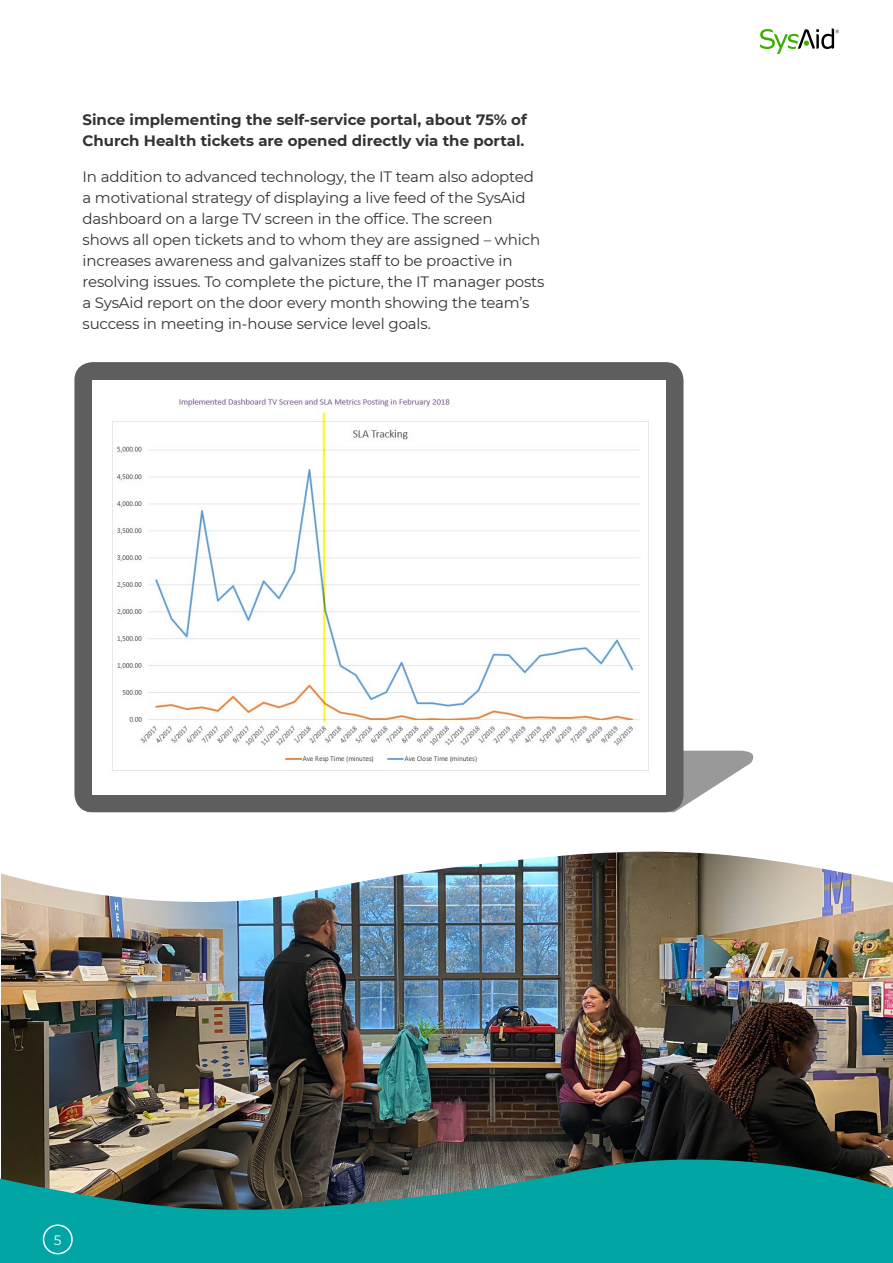
<style>
.page{position:relative;width:893px;height:1263px;background:#fff}
.page>*{position:absolute;margin:0;border:0;box-sizing:border-box;transform-origin:0 0}
.t1{font:15px/21px "Montserrat";letter-spacing:-.01em;color:#333}
.t2{font:700 15px/21px "Montserrat";color:#333}
.t3{font:13.5px "Montserrat";color:#fefefe}
</style>
<div class="page">
<div style="left:0;top:1215px;width:893px;height:48px;background:#00a5a4"></div>
<div style="left:43px;top:1224px;width:30px;height:30px;border:2px solid #fbffff;border-radius:50%"></div>
<img style="left:2px;top:903px;width:891px;height:256px">
<svg style="left:760px;top:29px;width:79px;height:25px"></svg>
<svg style="left:0;top:1159px;width:893px;height:56px;background:#267873"></svg>
<img style="left:1px;top:851px;width:892px;height:52px">
<svg style="left:86px;top:751px;width:668px;height:61px"></svg>
<div style="left:74px;top:362px;width:609px;height:450px;background:#5e5e5e;border-radius:18px"></div>
<img style="left:93px;top:380px;width:572px;height:414px">
<p class="t2" style="left:82px;top:108px;width:446px">Since implementing the self-service portal, about 75% of<br>Church Health tickets are opened directly via the portal.</p>
<p class="t1" style="left:82px;top:165px;width:463px">In addition to advanced technology, the IT team also adopted a motivational strategy of displaying a live feed of the SysAid dashboard on a large TV screen in the office. The screen<br>shows all open tickets and to whom they are assigned – which increases awareness and galvanizes staff to be proactive in resolving issues. To complete the picture, the IT manager posts a SysAid report on the door every month showing the team s’ success in meeting in-house service level goals.</p>
<p class="t3" style="left:54px;top:1231px;width:9px">5</p>
</div>
